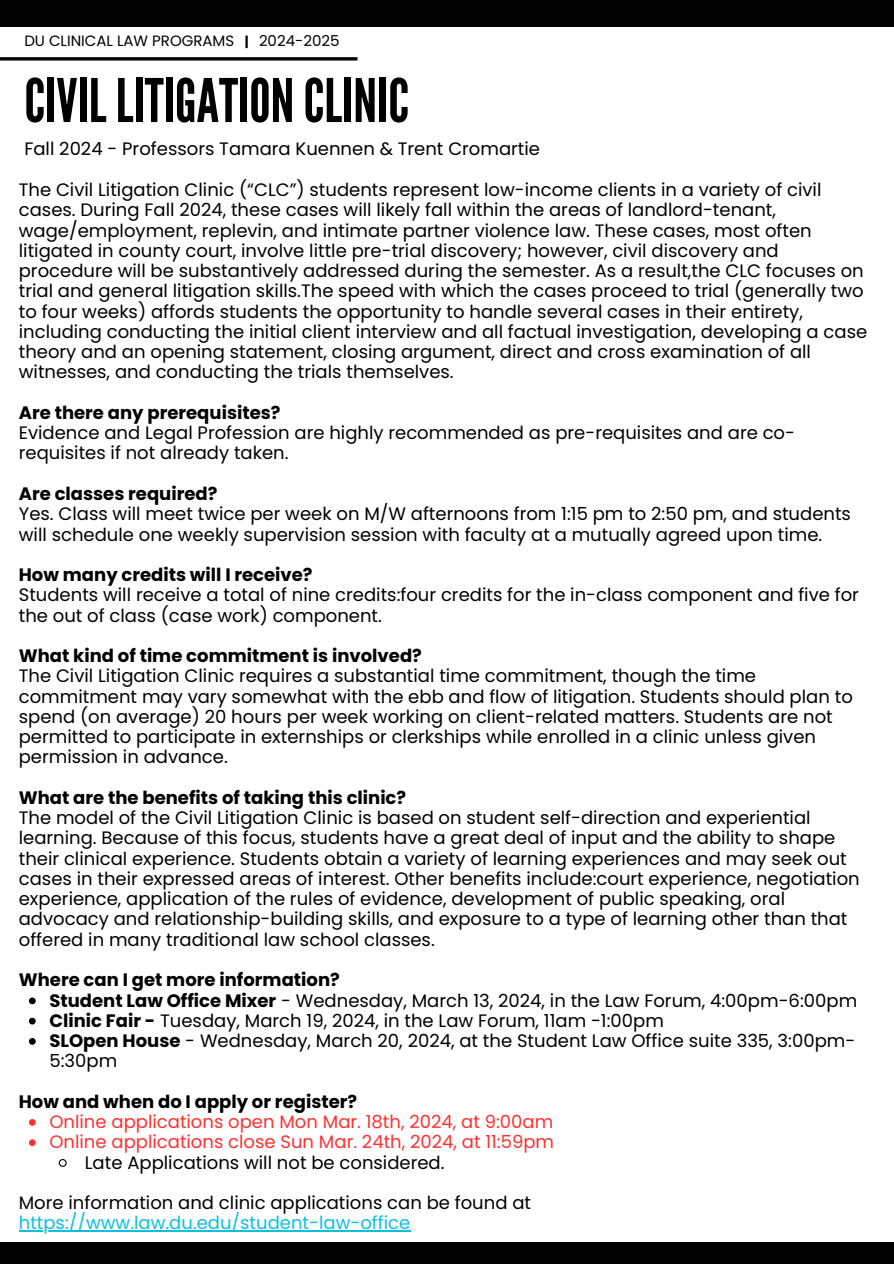
<style>
.page{position:relative;width:894px;height:1264px;background:#fff}
.page>*{position:absolute;margin:0;border:0;box-sizing:border-box;transform-origin:0 0}
.t1{font:60px "League Gothic";color:#000}
.t2{font:18px/20.2px "Poppins";color:#000}
.t3{font:18px "Poppins";color:#ff3131}
.t4{font:700 18px "Poppins";color:#000}
.t5{font:18px "Poppins";color:#0cc0df}
.t6{font:15px "Poppins";color:#000}
.s1{font-weight:700}
</style>
<div class="page">
<div style="left:0;top:0;width:893px;height:27px;background:#000"></div>
<hr style="left:0;top:57px;width:357px;height:3px;background:#000">
<svg style="left:29px;top:997px;width:7px;height:7px"></svg>
<svg style="left:29px;top:1017px;width:7px;height:7px"></svg>
<svg style="left:29px;top:1038px;width:7px;height:6px"></svg>
<svg style="left:29px;top:1119px;width:7px;height:6px"></svg>
<svg style="left:29px;top:1139px;width:7px;height:7px"></svg>
<svg style="left:58px;top:1159px;width:9px;height:8px"></svg>
<hr style="left:19px;top:1230px;width:391px;height:1px;background:#0cc0df">
<div style="left:0;top:1242px;width:893px;height:21px;background:#000"></div>
<svg style="left:245px;top:36px;width:3px;height:12px"></svg>
<h3 class="t6" style="left:24px;top:31px;width:211px">DU CLINICAL LAW PROGRAMS</h3>
<p class="t6" style="left:259px;top:31px;width:82px">2024-2025</p>
<p class="t1" style="left:24px;top:66px;width:386px">CIVIL LITIGATIONCLINIC</p>
<p class="t2" style="left:24px;top:138px;width:517px">Fall 2024 - Professors Tamara Kuennen &amp; Trent Cromartie</p>
<p class="t2" style="left:19px;top:180px;width:849px">The Civil Litigation Clinic (“CLC”) students represent low-income clients in a variety of civil cases. During Fall 2024, these cases will likely fall within the areas of landlord-tenant, wage/employment, replevin, and intimate partner violence law. These cases, most often litigated in county court, involve little pre-trial discovery; however, civil discovery and procedure will be substantively addressed during the semester. As a result,the CLC focuses on trial and general litigation skills.The speed with which the cases proceed to trial (generally two to four weeks) affords students the opportunity to handle several cases in their entirety, including conducting the initial client interview and all factual investigation, developing a case theory and an opening statement, closing argument, direct and cross examination of all witnesses, and conducting the trials themselves.</p>
<h1 class="t2" style="left:19px;top:402px;width:777px"><span class="s1">Are there any prerequisites?<br></span>Evidence and Legal Profession are highly recommended as pre-requisites and are co&shy;requisites if not already taken.</h1>
<h3 class="t2" style="left:19px;top:483px;width:833px"><span class="s1">Are classes required?<br></span>Yes. Class will meet twice per week on M/W afternoons from 1:15 pm to 2:50 pm, and students will schedule one weekly supervision session with faculty at a mutually agreed upon time.</h3>
<h3 class="t2" style="left:19px;top:564px;width:841px"><span class="s1">How many credits will I receive?<br></span>Students will receive a total of nine credits:four credits for the in-class component and five for the out of class (case work) component.</h3>
<h3 class="t2" style="left:19px;top:645px;width:835px"><span class="s1">What kind of time commitment is involved?<br></span>The Civil Litigation Clinic requires a substantial time commitment, though the time commitment may vary somewhat with the ebb and flow of litigation. Students should plan to spend (on average) 20 hours per week working on client-related matters. Students are not permitted to participate in externships or clerkships while enrolled in a clinic unless given permission in advance.</h3>
<h3 class="t2" style="left:19px;top:787px;width:842px"><span class="s1">What are the benefits of taking this clinic?<br></span>The model of the Civil Litigation Clinic is based on student self-direction and experiential learning. Because of this focus, students have a great deal of input and the ability to shape their clinical experience. Students obtain a variety of learning experiences and may seek out cases in their expressed areas of interest. Other benefits include:court experience, negotiation experience, application of the rules of evidence, development of public speaking, oral advocacy and relationship-building skills, and exposure to a type of learning other than that offered in many traditional law school classes.</h3>
<h3 class="t4" style="left:19px;top:967px;width:322px">Where can I get more information?</h3>
<h3 class="t2" style="left:49px;top:990px;width:809px"><span class="s1">Student Law Office Mixer</span> - Wednesday, March 13, 2024, in the Law Forum, 4:00pm-6:00pm</h3>
<h3 class="t2" style="left:49px;top:1010px;width:615px"><span class="s1">Clinic Fair -</span> Tuesday, March 19, 2024, in the Law Forum, 11am -1:00pm</h3>
<h2 class="t2" style="left:49px;top:1030px;width:807px"><span class="s1">SLOpen House</span> - Wednesday, March 20, 2024, at the Student Law Office suite 335, 3:00pm-<br>5:30pm</h2>
<p class="t4" style="left:19px;top:1088px;width:340px">How and when do I apply or register?</p>
<p class="t3" style="left:49px;top:1109px;width:505px">Online applications open Mon Mar. 18th, 2024, at 9:00am</p>
<p class="t3" style="left:49px;top:1129px;width:506px">Online applications close Sun Mar. 24th, 2024, at 11:59pm</p>
<h2 class="t2" style="left:85px;top:1152px;width:361px">Late Applications will not be considered.</h2>
<p class="t2" style="left:19px;top:1192px;width:513px">More information and clinic applications can be found at</p>
<p class="t5" style="left:19px;top:1210px;width:393px">https://www.law.du.edu/student-law-office</p>
</div>
